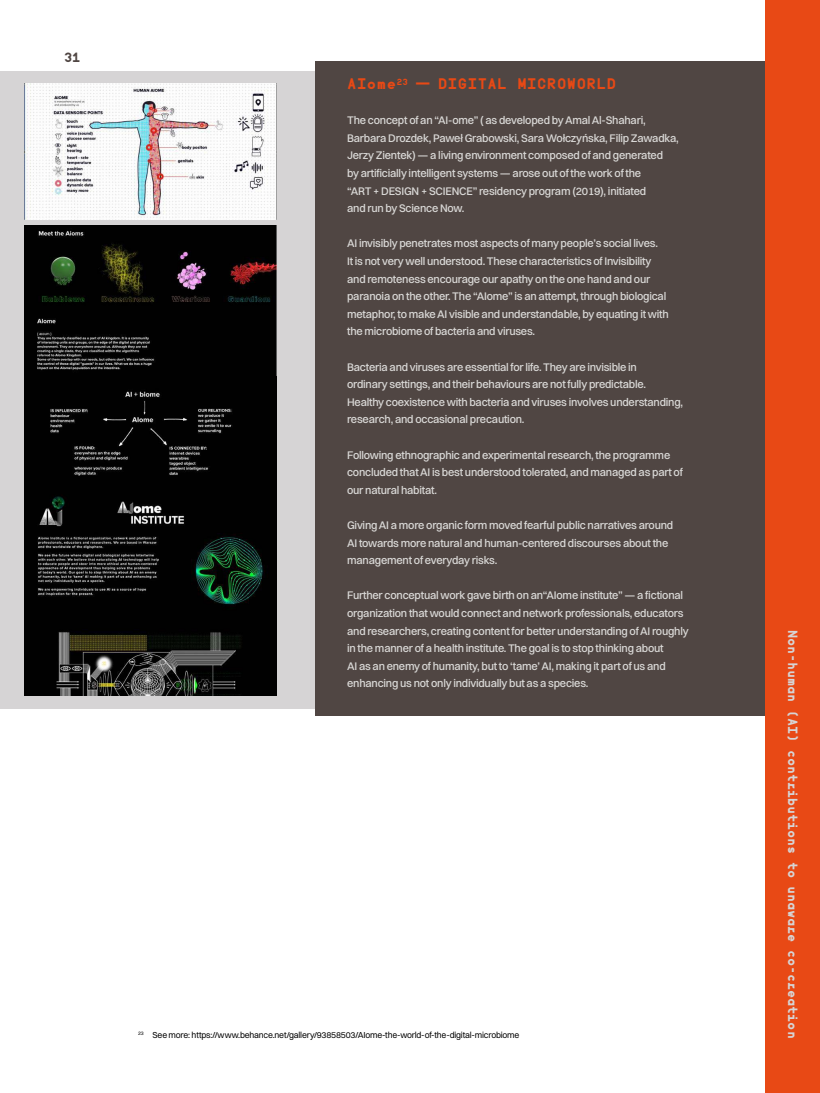
<style>
.page{position:relative;width:820px;height:1093px;background:#fff}
.page>*{position:absolute;margin:0;border:0;box-sizing:border-box;transform-origin:0 0}
.t1{font:900 12.8px "Minimal Mono";letter-spacing:.04em;color:#e84915}
.t2{font:500 11.2px/17.6px "Switzer";letter-spacing:-.02em;color:#d9d8d6}
.t3{font:900 11.2px "Minimal Mono";letter-spacing:-.02em;color:#d6d4d5}
.t4{font:900 11.2px "Minimal Mono";color:#504643}
.t5{font:8.8px "Switzer";letter-spacing:-.025em;color:#000}
</style>
<div class="page">
<div style="left:0;top:71px;width:647px;height:637px;background:#d6d4d5"></div>
<div style="left:315px;top:62px;width:467px;height:654px;background:#504643"></div>
<img style="left:24px;top:83px;width:252px;height:137px">
<img style="left:24px;top:225px;width:252px;height:470px">
<div style="left:765px;top:0;width:54px;height:1093px;background:#e84915"></div>
<p class="t4" style="left:64px;top:54px;width:18px">31</p>
<p class="t1" style="left:347px;top:79px;width:270px">AIome<sup>23</sup> — DIGITAL MICROWORLD</p>
<p class="t2" style="left:347px;top:111px;width:333px">The concept of an “AI-ome” ( as developed by Amal Al-Shahari, Barbara Drozdek, Paweł Grabowski, Sara Wołczyńska, Filip Zawadka, Jerzy Zientek) — a living environment composed of and generated<br>by artificially intelligent systems — arose out of the work of the<br>“ART + DESIGN + SCIENCE” residency program (2019), initiated<br>and run by Science Now.</p>
<p class="t2" style="left:347px;top:234px;width:323px">AI invisibly penetrates most aspects of many people’s social lives.<br>It is not very well understood. These characteristics of Invisibility and remoteness encourage our apathy on the one hand and our paranoia on the other. The “AIome” is an attempt, through biological metaphor, to make AI visible and understandable, by equating it with the microbiome of bacteria and viruses.</p>
<p class="t2" style="left:347px;top:358px;width:337px">Bacteria and viruses are essential for life. They are invisible in<br>ordinary settings, and their behaviours are not fully predictable.<br>Healthy coexistence with bacteria and viruses involves understanding, research, and occasional precaution.</p>
<p class="t2" style="left:347px;top:446px;width:337px">Following ethnographic and experimental research, the programme concluded that AI is best understood tolerated, and managed as part of our natural habitat.</p>
<p class="t2" style="left:347px;top:516px;width:327px">Giving AI a more organic form moved fearful public narratives around<br>AI towards more natural and human-centered discourses about the management of everyday risks.</p>
<p class="t2" style="left:347px;top:586px;width:343px">Further conceptual work gave birth on an“AIome institute” — a fictional organization that would connect and network professionals, educators and researchers, creating content for better understanding of AI roughly in the manner of a health institute. The goal is to stop thinking about<br>AI as an enemy of humanity, but to ‘tame’ AI, making it part of us and enhancing us not only individually but as a species.</p>
<p class="t5" style="left:138px;top:1030px;width:382px"><sup>23</sup> See more: https://www.behance.net/gallery/93858503/AIome-the-world-of-the-digital-microbiome</p>
<p class="t3" style="left:796px;top:630px;width:410px;rotate:90deg">Non-human (AI) contributions to unaware co-creation</p>
</div>
